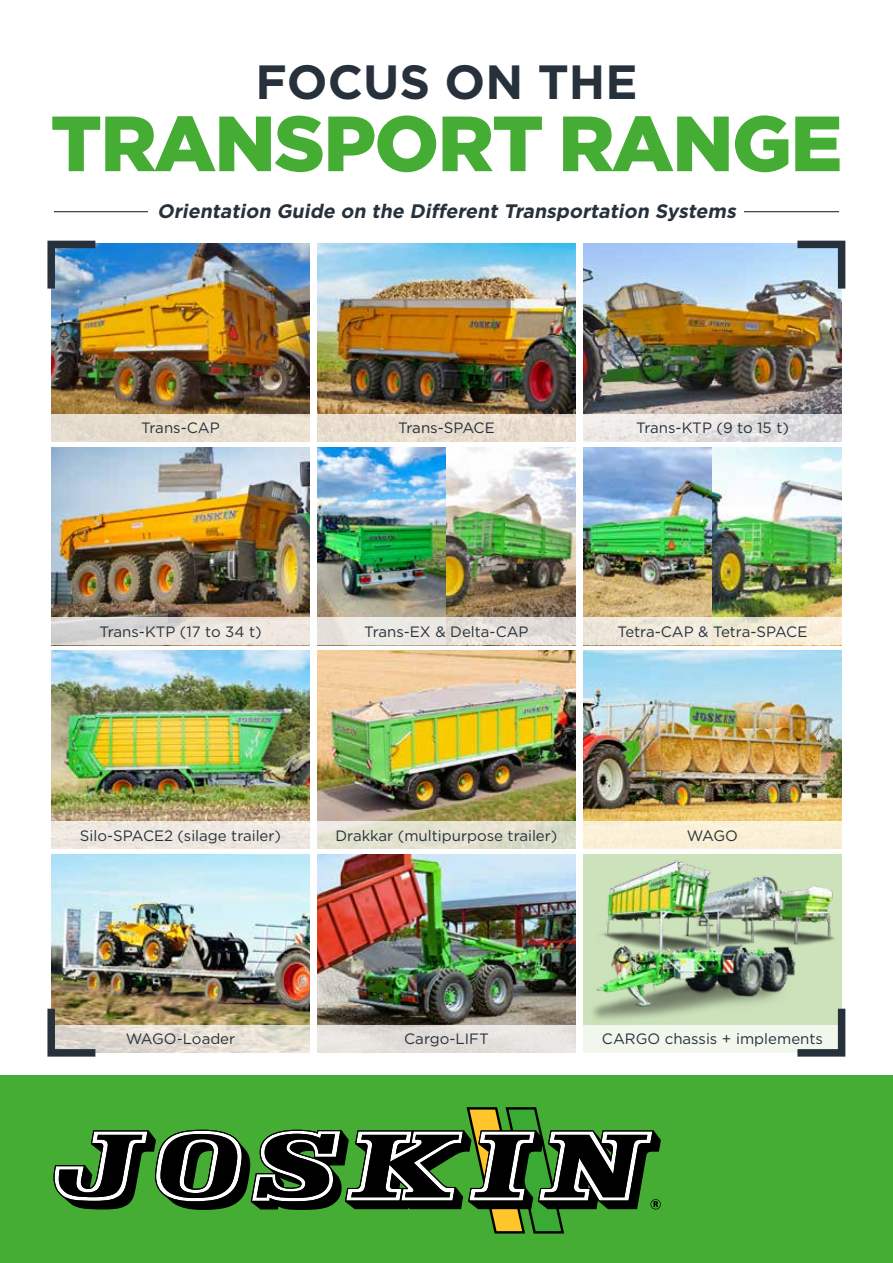
<style>
.page{position:relative;width:893px;height:1263px;background:#fff}
.page>*{position:absolute;margin:0;border:0;box-sizing:border-box;transform-origin:0 0}
.t1{font:900 78px "Gotham";letter-spacing:-.02em;color:#45ac34}
.t2{font:700 48px "Gotham";color:#27313c}
.t3{font:italic 700 19.5px "Gotham";color:#27313c}
.t4{font:15px "Gotham";color:#27313c}
</style>
<div class="page">
<img style="left:51px;top:854px;width:259px;height:171px">
<img style="left:51px;top:651px;width:259px;height:170px">
<img style="left:51px;top:243px;width:259px;height:171px">
<img style="left:51px;top:447px;width:259px;height:171px">
<svg style="left:47px;top:240px;width:56px;height:56px;background:#5c88af"></svg>
<div style="left:51px;top:414px;width:259px;height:27px;background:#e8decf"></div>
<img style="left:317px;top:651px;width:259px;height:170px">
<img style="left:317px;top:243px;width:259px;height:171px">
<img style="left:317px;top:447px;width:259px;height:171px">
<img style="left:583px;top:651px;width:259px;height:170px">
<img style="left:583px;top:243px;width:259px;height:171px">
<img style="left:583px;top:447px;width:259px;height:171px">
<div style="left:317px;top:414px;width:259px;height:27px;background:#e8ddce"></div>
<div style="left:583px;top:821px;width:259px;height:28px;background:#faf0d7"></div>
<img style="left:317px;top:854px;width:259px;height:171px">
<div style="left:317px;top:1025px;width:259px;height:27px;background:#e6e2de"></div>
<div style="left:583px;top:618px;width:259px;height:27px;background:linear-gradient(to right,#eae4d8,#faf0dc)"></div>
<svg style="left:317px;top:618px;width:259px;height:27px;background:#e7e2dd"></svg>
<svg style="left:103px;top:1025px;width:207px;height:27px;background:#e5ded3"></svg>
<img style="left:583px;top:854px;width:255px;height:171px">
<div style="left:0;top:1075px;width:893px;height:188px;background:#45ac34"></div>
<svg style="left:47px;top:1001px;width:56px;height:56px;background:#9f9683"></svg>
<svg style="left:790px;top:240px;width:56px;height:56px;background:#96acbd"></svg>
<svg style="left:54px;top:1107px;width:607px;height:126px"></svg>
<div style="left:583px;top:1025px;width:259px;height:27px;background:#f2f7ed"></div>
<hr style="left:54px;top:211px;width:785px;height:1px;background:#27313c">
<div style="left:149px;top:197px;width:595px;height:27px;background:#fff"></div>
<svg style="left:317px;top:821px;width:259px;height:28px;background:#e1e0ce"></svg>
<svg style="left:583px;top:414px;width:259px;height:27px;background:#e4e2e1"></svg>
<svg style="left:51px;top:618px;width:259px;height:27px;background:#e3dfda"></svg>
<div style="left:51px;top:821px;width:259px;height:28px;background:#eee8e0"></div>
<svg style="left:790px;top:1001px;width:56px;height:56px"></svg>
<h2 class="t2" style="left:255px;top:54px;width:383px">FOCUS ON THE</h2>
<h1 class="t1" style="left:51px;top:98px;width:793px">TRANSPORT RANGE</h1>
<h3 class="t3" style="left:157px;top:200px;width:584px">Orientation Guide on the Different Transportation Systems</h3>
<p class="t4" style="left:141px;top:420px;width:80px">Trans-CAP</p>
<p class="t4" style="left:398px;top:420px;width:98px">Trans-SPACE</p>
<p class="t4" style="left:636px;top:420px;width:154px">Trans-KTP (9 to 15 t)</p>
<p class="t4" style="left:99px;top:623px;width:164px">Trans-KTP (17 to 34 t)</p>
<p class="t4" style="left:364px;top:623px;width:166px">Trans-EX &amp; Delta-CAP</p>
<p class="t4" style="left:618px;top:623px;width:191px">Tetra-CAP &amp; Tetra-SPACE</p>
<p class="t4" style="left:80px;top:827px;width:203px">Silo-SPACE2 (silage trailer)</p>
<p class="t4" style="left:336px;top:827px;width:223px">Drakkar (multipurpose trailer)</p>
<p class="t4" style="left:687px;top:827px;width:52px">WAGO</p>
<p class="t4" style="left:126px;top:1031px;width:111px">WAGO-Loader</p>
<p class="t4" style="left:602px;top:1031px;width:222px">CARGO chassis + implements</p>
<p class="t4" style="left:404px;top:1031px;width:86px">Cargo-LIFT</p>
</div>
